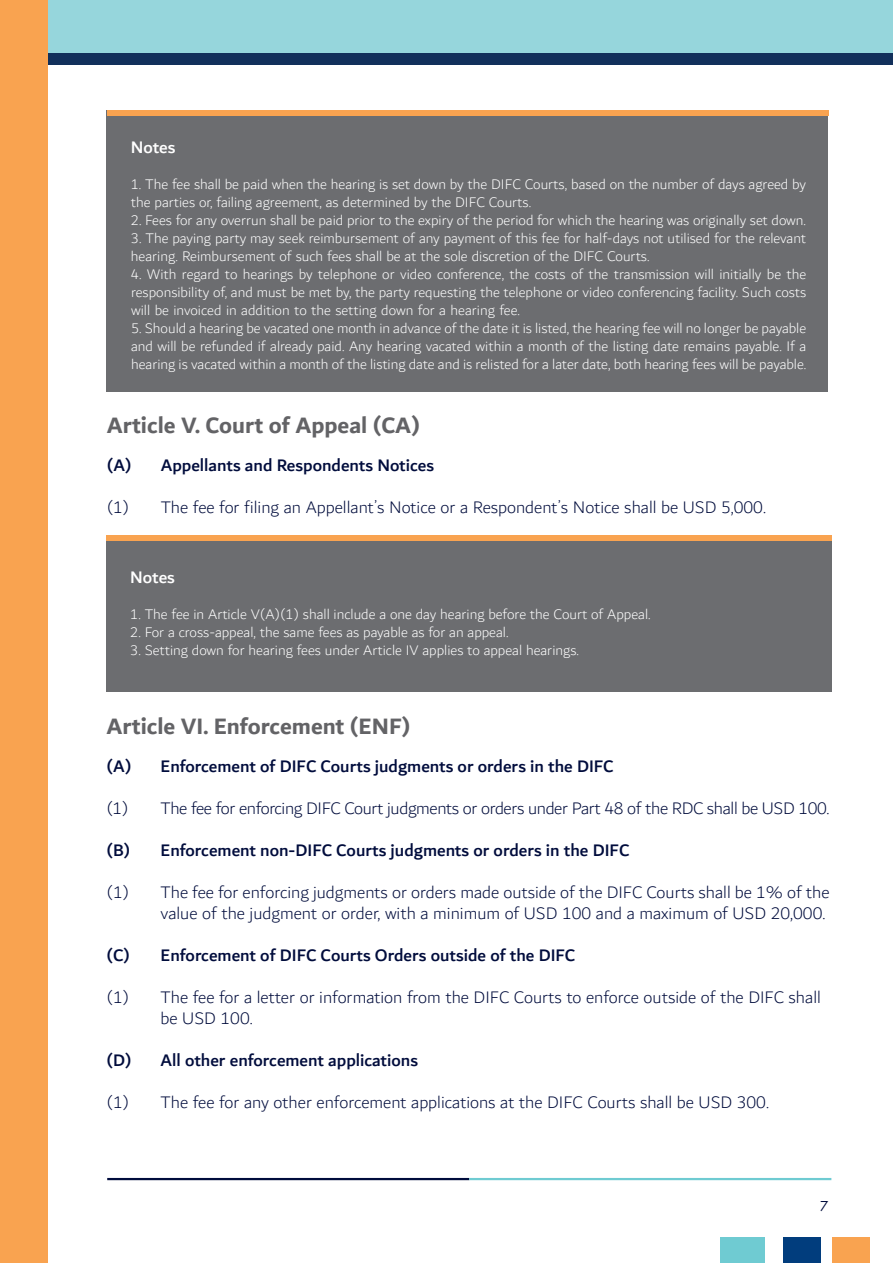
<style>
.page{position:relative;width:893px;height:1263px;background:#fff}
.page>*{position:absolute;margin:0;border:0;box-sizing:border-box;transform-origin:0 0}
.t1{font:700 24px "Dubai";color:#636366}
.t2{font:300 18px/21px "Dubai";color:#000c3c}
.t3{font:500 18px "Dubai";color:#000c3c}
.t4{font:300 18px "Dubai";letter-spacing:-.02em;color:#000c3c}
.t5{font:500 18px "Dubai";letter-spacing:-.005em;color:#fff}
.t6{font:300 15px/18px "Dubai";color:#fff}
.t7{font:15px "Futura T";color:#000c3c}
</style>
<div class="page">
<div style="left:0;top:0;width:893px;height:64px;background:#12305b"></div>
<div style="left:0;top:0;width:893px;height:53px;background:#96d6dc"></div>
<div style="left:0;top:0;width:48px;height:1263px;background:#f9a350"></div>
<div style="left:831px;top:1237px;width:38px;height:26px;background:#f9a350"></div>
<div style="left:720px;top:1237px;width:45px;height:26px;background:#6fcbd2"></div>
<div style="left:783px;top:1237px;width:38px;height:26px;background:#013d7d"></div>
<hr style="left:107px;top:1178px;width:362px;height:2px;background:#000c3c">
<hr style="left:469px;top:1178px;width:362px;height:2px;background:#6fcbd2">
<div style="left:106px;top:111px;width:722px;height:281px;background:#6c6d70"></div>
<div style="left:107px;top:111px;width:722px;height:5px;background:#f9a350"></div>
<div style="left:107px;top:540px;width:725px;height:151px;background:#6c6d70"></div>
<div style="left:107px;top:535px;width:725px;height:5px;background:#f9a350"></div>
<p class="t5" style="left:131px;top:136px;width:46px">Notes</p>
<p class="t6" style="left:131px;top:176px;width:677px">1. The fee shall be paid when the hearing is set down by the DIFC Courts, based on the number of days agreed by the parties or, failing agreement, as determined by the DIFC Courts.</p>
<p class="t6" style="left:131px;top:212px;width:677px">2. Fees for any overrun shall be paid prior to the expiry of the period for which the hearing was originally set down.</p>
<p class="t6" style="left:131px;top:230px;width:677px">3. The paying party may seek reimbursement of any payment of this fee for half-days not utilised for the relevant hearing. Reimbursement of such fees shall be at the sole discretion of the DIFC Courts.</p>
<p class="t6" style="left:131px;top:266px;width:677px;text-align:justify">4. With regard to hearings by telephone or video conference, the costs of the transmission will initially be the responsibility of, and must be met by, the party requesting the telephone or video conferencing facility. Such costs will be invoiced in addition to the setting down for a hearing fee.</p>
<p class="t6" style="left:131px;top:320px;width:677px;text-align:justify">5. Should a hearing be vacated one month in advance of the date it is listed, the hearing fee will no longer be payable and will be refunded if already paid. Any hearing vacated within a month of the listing date remains payable. If a hearing is vacated within a month of the listing date and is relisted for a later date, both hearing fees will be payable.</p>
<h1 class="t1" style="left:107px;top:411px;width:315px">Article V. Court of Appeal (CA)</h1>
<p class="t3" style="left:107px;top:454px;width:329px">(A) Appellants and Respondents Notices</p>
<p class="t2" style="left:107px;top:497px;width:24px">(1)</p>
<p class="t2" style="left:161px;top:497px;width:607px">The fee for filing an Appellant’s Notice or a Respondent’s Notice shall be USD 5,000.</p>
<p class="t5" style="left:130px;top:566px;width:46px">Notes</p>
<p class="t6" style="left:130px;top:605px;width:522px">1. The fee in Article V(A)(1) shall include a one day hearing before the Court of Appeal.</p>
<p class="t6" style="left:130px;top:623px;width:380px">2. For a cross-appeal, the same fees as payable as for an appeal.</p>
<p class="t6" style="left:130px;top:641px;width:450px">3. Setting down for hearing fees under Article IV applies to appeal hearings.</p>
<h1 class="t1" style="left:107px;top:712px;width:305px">Article VI. Enforcement (ENF)</h1>
<p class="t3" style="left:107px;top:755px;width:26px">(A)</p>
<p class="t3" style="left:161px;top:755px;width:455px">Enforcement of DIFC Courts judgments or orders in the DIFC</p>
<p class="t2" style="left:107px;top:798px;width:23px">(1)</p>
<p class="t4" style="left:161px;top:794px;width:670px">The fee for enforcing DIFC Court judgments or orders under Part 48 of the RDC shall be USD 100.</p>
<p class="t3" style="left:107px;top:839px;width:25px">(B)</p>
<p class="t3" style="left:161px;top:839px;width:470px">Enforcement non-DIFC Courts judgments or orders in the DIFC</p>
<p class="t2" style="left:107px;top:882px;width:24px">(1)</p>
<p class="t2" style="left:161px;top:882px;width:670px">The fee for enforcing judgments or orders made outside of the DIFC Courts shall be 1% of the value of the judgment or order, with a minimum of USD 100 and a maximum of USD 20,000.</p>
<p class="t3" style="left:107px;top:944px;width:25px">(C)</p>
<p class="t3" style="left:161px;top:944px;width:416px">Enforcement of DIFC Courts Orders outside of the DIFC</p>
<p class="t2" style="left:107px;top:987px;width:24px">(1)</p>
<p class="t2" style="left:161px;top:987px;width:662px">The fee for a letter or information from the DIFC Courts to enforce outside of the DIFC shall be USD 100.</p>
<p class="t3" style="left:107px;top:1049px;width:27px">(D)</p>
<p class="t3" style="left:161px;top:1049px;width:259px">All other enforcement applications</p>
<p class="t2" style="left:107px;top:1092px;width:24px">(1)</p>
<p class="t2" style="left:161px;top:1092px;width:610px">The fee for any other enforcement applications at the DIFC Courts shall be USD 300.</p>
<p class="t7" style="left:820px;top:1197px;width:10px">7</p>
</div>
